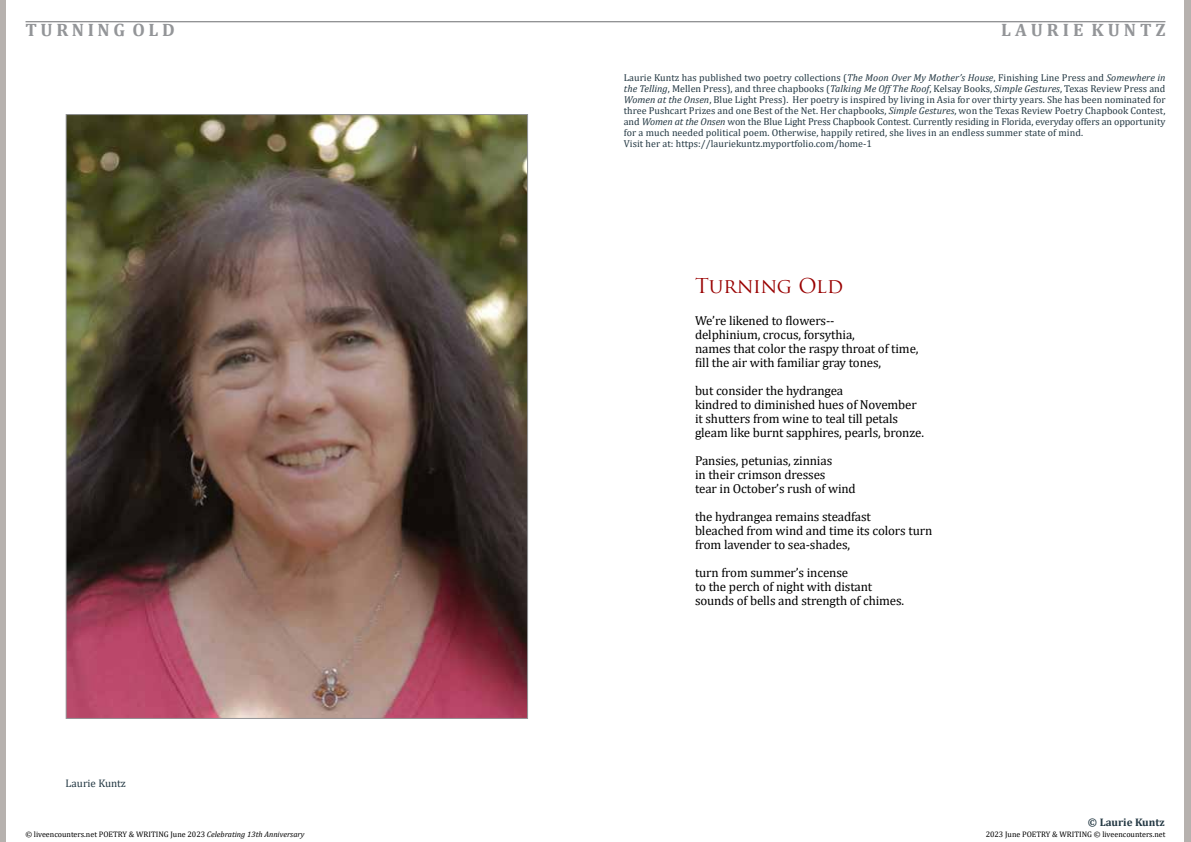
<style>
.page{position:relative;width:1191px;height:842px;background:#fff}
.page>*{position:absolute;margin:0;border:0;box-sizing:border-box;transform-origin:0 0}
.t1{font:20px "Trajan Pro";letter-spacing:-.005em;color:#900}
.t2{font:700 18px "Cambria";color:#939598}
.t3{font:13px/14px "Cambria";letter-spacing:-.01em;color:#000}
.t4{font:700 11px "Cambria";color:#223742}
.t5{font:11px "Cambria";color:#223742}
.t6{font:10px/11px "Cambria";letter-spacing:.005em;color:#223742}
.t7{font:8px "Cambria";color:#000}
.s1{font-style:italic}
</style>
<div class="page">
<hr style="left:26px;top:21px;width:1139px;height:1px;background:#6d6e71">
<img style="left:68px;top:116px;width:458px;height:601px">
<h2 class="t2" style="left:26px;top:17px;width:151px">T U R N I N G O L D</h2>
<p class="t5" style="left:66px;top:776px;width:62px">Laurie Kuntz</p>
<h2 class="t2" style="left:1001px;top:17px;width:166px">L A U R I E K U N T Z</h2>
<p class="t6" style="left:624px;top:72px;width:543px">Laurie Kuntz has published two poetry collections (<span class="s1">The Moon Over My Mother’s House</span>, Finishing Line Press and <span class="s1">Somewhere in the Telling</span>, Mellen Press), and three chapbooks (<span class="s1">Talking Me Off The Roof</span>, Kelsay Books, <span class="s1">Simple Gestures</span>, Texas Review Press and <span class="s1">Women at the Onsen</span>, Blue Light Press). Her poetry is inspired by living in Asia for over thirty years. She has been nominated for three Pushcart Prizes and one Best of the Net. Her chapbooks, <span class="s1">Simple Gestures</span>, won the Texas Review Poetry Chapbook Contest, and <span class="s1">Women at the Onsen</span> won the Blue Light Press Chapbook Contest. Currently residing in Florida, everyday offers an opportunity for a much needed political poem. Otherwise, happily retired, she lives in an endless summer state of mind.<br>Visit her at: https://lauriekuntz.myportfolio.com/home-1</p>
<h1 class="t1" style="left:695px;top:273px;width:150px">Turning Old</h1>
<h3 class="t3" style="left:695px;top:314px;width:225px">We’re likened to flowers--<br>delphinium, crocus, forsythia,<br>names that color the raspy throat of time, fill the air with familiar gray tones,</h3>
<h3 class="t3" style="left:695px;top:384px;width:230px">but consider the hydrangea<br>kindred to diminished hues of November it shutters from wine to teal till petals gleam like burnt sapphires, pearls, bronze.</h3>
<h3 class="t3" style="left:695px;top:454px;width:162px">Pansies, petunias, zinnias<br>in their crimson dresses<br>tear in October’s rush of wind</h3>
<h3 class="t3" style="left:695px;top:510px;width:239px">the hydrangea remains steadfast<br>bleached from wind and time its colors turn from lavender to sea-shades,</h3>
<h3 class="t3" style="left:695px;top:566px;width:211px">turn from summer’s incense<br>to the perch of night with distant sounds of bells and strength of chimes.</h3>
<p class="t4" style="left:1088px;top:814px;width:78px">© Laurie Kuntz</p>
<p class="t7" style="left:25px;top:829px;width:281px">© liveencounters.net POETRY &amp; WRITING June 2023 <span class="s1">Celebrating 13th Anniversary</span></p>
<p class="t7" style="left:985px;top:830px;width:181px">2023 June POETRY &amp; WRITING © liveencounters.net</p>
</div>
